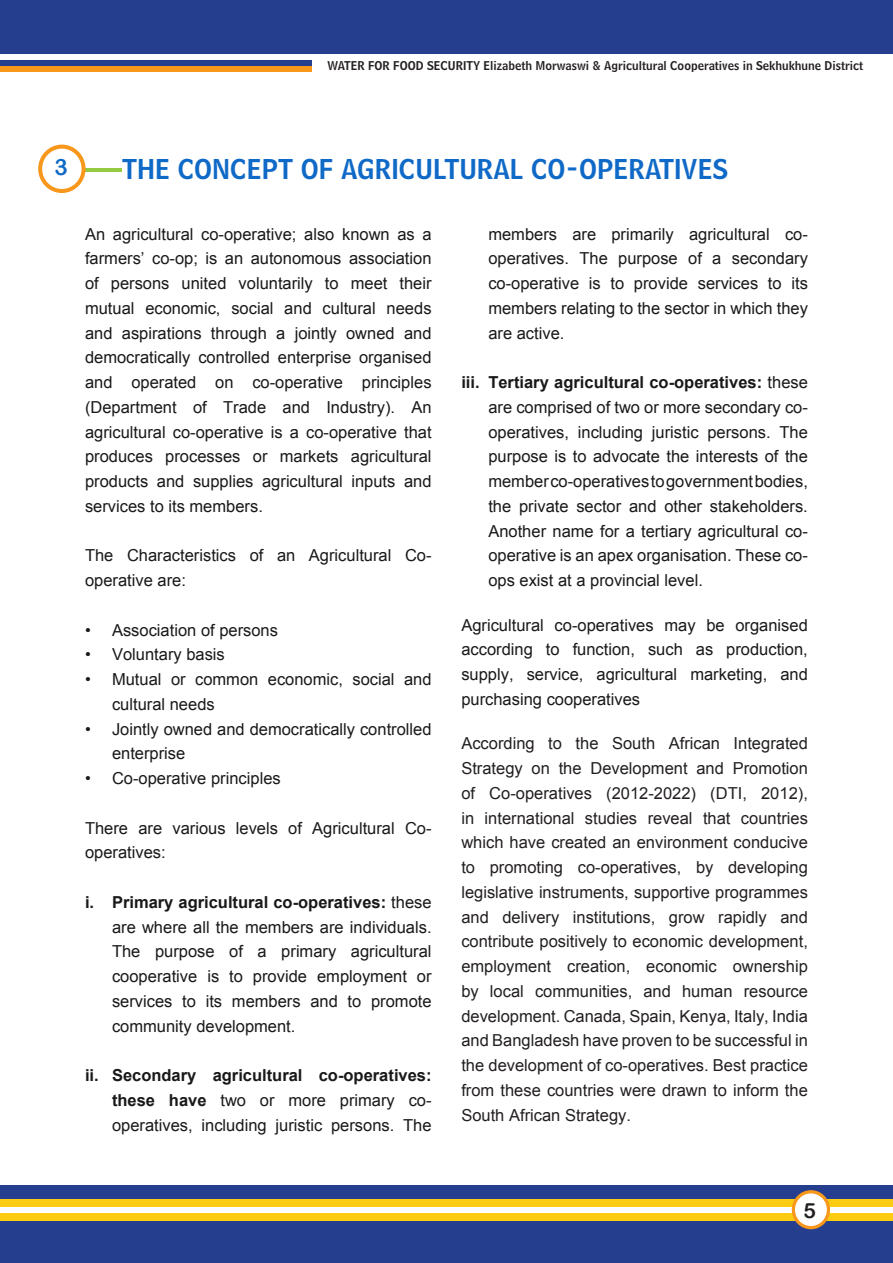
<style>
.page{position:relative;width:893px;height:1263px;background:#fff}
.page>*{position:absolute;margin:0;border:0;box-sizing:border-box;transform-origin:0 0}
.t1{font:27px "Bell Centennial Name And Number";color:#0f69c7}
.t2{font:22.5px "Arial Rounded MT Bold";color:#0f69c7}
.t3{font:21px "Arial Rounded MT Bold";color:#231f20}
.t4{font:16.5px/24.8px "Arial";color:#191919;text-align:justify}
.t5{font:16.5px/24.8px "Arial";color:#231f20;text-align:justify}
.t6{font:12px "Bell Centennial Name And Number";color:#231f20}
.s1{font-weight:700}
</style>
<div class="page">
<div style="left:0;top:0;width:30px;height:54px;background:#253f8e"></div>
<div style="left:0;top:60px;width:311px;height:6px;background:#253f8e"></div>
<div style="left:0;top:66px;width:311px;height:6px;background:#f7981d"></div>
<div style="left:0;top:0;width:893px;height:53px;background:#253f8e"></div>
<div style="left:0;top:1185px;width:893px;height:78px;background:#253f8e"></div>
<div style="left:0;top:1199px;width:893px;height:8px;background:#fccc12"></div>
<div style="left:0;top:1212px;width:893px;height:8px;background:#fccc12"></div>
<div style="left:0;top:1207px;width:893px;height:5px;background:#fff"></div>
<div style="left:792px;top:1190px;width:38px;height:39px;background:#f7981d;border-radius:50%"></div>
<div style="left:795px;top:1193px;width:32px;height:33px;background:#fff;border-radius:50%"></div>
<hr style="left:82px;top:168px;width:40px;height:4px;background:#95c93f">
<svg style="left:38px;top:145px;width:48px;height:48px"></svg>
<div style="left:42px;top:149px;width:40px;height:40px;background:#fff;border-radius:50%"></div>
<p class="t6" style="left:328px;top:58px;width:537px">WATER FOR FOOD SECURITY Elizabeth Morwaswi &amp; Agricultural Cooperatives in Sekhukhune District</p>
<p class="t2" style="left:55px;top:153px;width:15px">3</p>
<p class="t1" style="left:122px;top:152px;width:607px">THE CONCEPT OF AGRICULTURAL CO-OPERATIVES</p>
<p class="t4" style="left:85px;top:221px;width:348px">An agricultural co-operative; also known as a farmers’ co-op; is an autonomous association of persons united voluntarily to meet their mutual economic, social and cultural needs and aspirations through a jointly owned and democratically controlled enterprise organised and operated on co-operative principles (Department of Trade and Industry). An agricultural co-operative is a co-operative that produces processes or markets agricultural products and supplies agricultural inputs and services to its members.</p>
<p class="t4" style="left:85px;top:543px;width:348px">The Characteristics of an Agricultural Co&shy;operative are:</p>
<p class="t4" style="left:85px;top:617px;width:194px">• Association of persons</p>
<p class="t4" style="left:85px;top:642px;width:141px">• Voluntary basis</p>
<p class="t4" style="left:112px;top:667px;width:321px;text-indent:-27px">• Mutual or common economic, social and cultural needs</p>
<p class="t4" style="left:112px;top:716px;width:321px;text-indent:-27px">• Jointly owned and democratically controlled enterprise</p>
<p class="t4" style="left:85px;top:766px;width:197px">• Co-operative principles</p>
<p class="t4" style="left:85px;top:815px;width:348px">There are various levels of Agricultural Co&shy;operatives:</p>
<p class="t4" style="left:112px;top:890px;width:321px;text-indent:-27px"><span class="s1">i. Primary agricultural co-operatives:</span> these are where all the members are individuals.<br>The purpose of a primary agricultural cooperative is to provide employment or services to its members and to promote community development.</p>
<p class="t4" style="left:112px;top:1063px;width:321px;text-indent:-27px"><span class="s1">ii. Secondary agricultural co-operatives: these have</span> two or more primary co&shy;operatives, including juristic persons. The</p>
<p class="t4" style="left:488px;top:221px;width:321px">members are primarily agricultural co&shy;operatives. The purpose of a secondary co-operative is to provide services to its members relating to the sector in which they are active.</p>
<p class="t4" style="left:488px;top:370px;width:321px;text-indent:-27px"><span class="s1">iii. Tertiary agricultural co-operatives:</span> these are comprised of two or more secondary co&shy;operatives, including juristic persons. The purpose is to advocate the interests of the member co-operatives to government bodies, the private sector and other stakeholders.<br>Another name for a tertiary agricultural co&shy;operative is an apex organisation. These co&shy;ops exist at a provincial level.</p>
<p class="t4" style="left:461px;top:613px;width:348px">Agricultural co-operatives may be organised according to function, such as production, supply, service, agricultural marketing, and purchasing cooperatives</p>
<p class="t5" style="left:461px;top:731px;width:348px">According to the South African Integrated Strategy on the Development and Promotion of Co-operatives (2012-2022) (DTI, 2012), in international studies reveal that countries which have created an environment conducive to promoting co-operatives, by developing legislative instruments, supportive programmes and delivery institutions, grow rapidly and contribute positively to economic development, employment creation, economic ownership by local communities, and human resource development. Canada, Spain, Kenya, Italy, India and Bangladesh have proven to be successful in the development of co-operatives. Best practice from these countries were drawn to inform the South African Strategy.</p>
<p class="t3" style="left:804px;top:1198px;width:14px">5</p>
</div>
